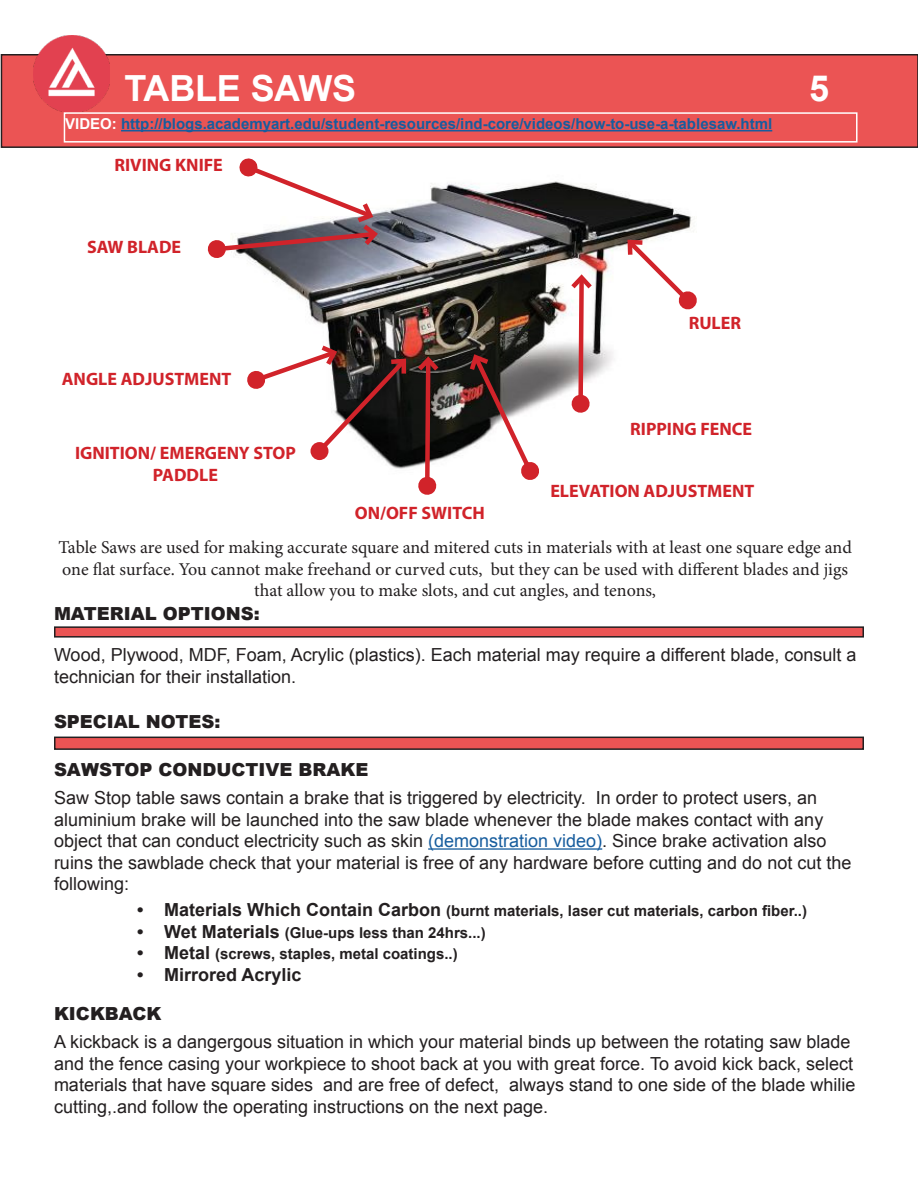
<style>
.page{position:relative;width:918px;height:1188px;background:#fff}
.page>*{position:absolute;margin:0;border:0;box-sizing:border-box;transform-origin:0 0}
.t1{font:700 36px "Arial";letter-spacing:-.015em;color:#fff}
.t2{font:18px/21.6px "Arial";color:#231f20}
.t3{font:18px/21.6px "Minion Pro";letter-spacing:-.005em;color:#231f20;text-align:center}
.t4{font:700 18px/21.6px "Myriad Pro";color:#d1232a;text-align:center}
.t5{font:900 18px "Arial";color:#231f20}
.t6{font:700 18px "Arial";color:#231f20}
.t7{font:700 15px "Arial";color:#231f20}
.t8{font:700 15px "Arial";color:#175d9e}
.s1{color:#fff}
.s2{color:#175d9e}
.s3{font-size:18px}
</style>
<div class="page">
<div style="left:1px;top:55px;width:917px;height:92px;background:#eb5454"></div>
<div style="left:1px;top:54px;width:917px;height:94px;border:2px solid #231f20"></div>
<img style="left:34px;top:36px;width:76px;height:76px">
<div style="left:55px;top:627px;width:808px;height:10px;background:#eb5454"></div>
<div style="left:54px;top:626px;width:810px;height:12px;border:2px solid #231f20"></div>
<img style="left:250px;top:181px;width:444px;height:278px">
<svg style="left:466px;top:351px;width:74px;height:129px"></svg>
<svg style="left:567px;top:271px;width:29px;height:143px"></svg>
<svg style="left:247px;top:342px;width:196px;height:153px"></svg>
<svg style="left:207px;top:158px;width:174px;height:101px"></svg>
<svg style="left:623px;top:236px;width:74px;height:75px"></svg>
<hr style="left:428px;top:848px;width:174px;height:2px;background:#175d9e">
<div style="left:55px;top:737px;width:808px;height:12px;background:#eb5454"></div>
<div style="left:54px;top:737px;width:810px;height:13px;border:2px solid #231f20"></div>
<hr style="left:121px;top:130px;width:651px;height:1px;background:#175d9e">
<div style="left:64px;top:112px;width:794px;height:31px;border:2px solid #fff"></div>
<p class="t1" style="left:124px;top:65px;width:233px">TABLE SAWS</p>
<p class="t8" style="left:65px;top:114px;width:709px"><span class="s1">VIDEO:</span> http://blogs.academyart.edu/student-resources/ind-core/videos/how-to-use-a-tablesaw.html</p>
<p class="t4" style="left:115px;top:154px;width:110px">RIVING KNIFE</p>
<p class="t4" style="left:87px;top:236px;width:96px">SAW BLADE</p>
<p class="t4" style="left:62px;top:368px;width:171px">ANGLE ADJUSTMENT</p>
<p class="t4" style="left:75px;top:442px;width:222px">IGNITION/ EMERGENY STOP<br>PADDLE</p>
<p class="t4" style="left:355px;top:501px;width:132px">ON/OFF SWITCH</p>
<p class="t4" style="left:689px;top:311px;width:54px">RULER</p>
<p class="t4" style="left:630px;top:418px;width:124px">RIPPING FENCE</p>
<p class="t4" style="left:550px;top:480px;width:205px">ELEVATION ADJUSTMENT</p>
<p class="t1" style="left:809px;top:65px;width:22px">5</p>
<p class="t3" style="left:59px;top:537px;width:795px">Table Saws are used for making accurate square and mitered cuts in materials with at least one square edge and one flat surface. You cannot make freehand or curved cuts, but they can be used with different blades and jigs that allow you to make slots, and cut angles, and tenons,</p>
<p class="t5" style="left:54px;top:600px;width:207px">MATERIAL OPTIONS:</p>
<p class="t2" style="left:54px;top:644px;width:804px">Wood, Plywood, MDF, Foam, Acrylic (plastics). Each material may require a different blade, consult a technician for their installation.</p>
<p class="t5" style="left:54px;top:708px;width:168px">SPECIAL NOTES:</p>
<p class="t5" style="left:54px;top:756px;width:316px">SAWSTOP CONDUCTIVE BRAKE</p>
<p class="t2" style="left:54px;top:787px;width:799px">Saw Stop table saws contain a brake that is triggered by electricity. In order to protect users, an aluminium brake will be launched into the saw blade whenever the blade makes contact with any object that can conduct electricity such as skin <span class="s2">(demonstration video)</span>. Since brake activation also ruins the sawblade check that your material is free of any hardware before cutting and do not cut the following:</p>
<p class="t7" style="left:137px;top:901px;width:671px"><span class="s3">• Materials Which Contain Carbon</span> (burnt materials, laser cut materials, carbon fiber..)</p>
<p class="t7" style="left:137px;top:922px;width:350px"><span class="s3">• Wet Materials</span> (Glue-ups less than 24hrs...)</p>
<p class="t7" style="left:137px;top:944px;width:322px"><span class="s3">• Metal</span> (screws, staples, metal coatings..)</p>
<p class="t6" style="left:137px;top:963px;width:166px">• Mirrored Acrylic</p>
<p class="t5" style="left:54px;top:1000px;width:109px">KICKBACK</p>
<p class="t2" style="left:54px;top:1031px;width:803px">A kickback is a dangergous situation in which your material binds up between the rotating saw blade and the fence casing your workpiece to shoot back at you with great force. To avoid kick back, select materials that have square sides and are free of defect, always stand to one side of the blade whilie cutting,.and follow the operating instructions on the next page.</p>
</div>
